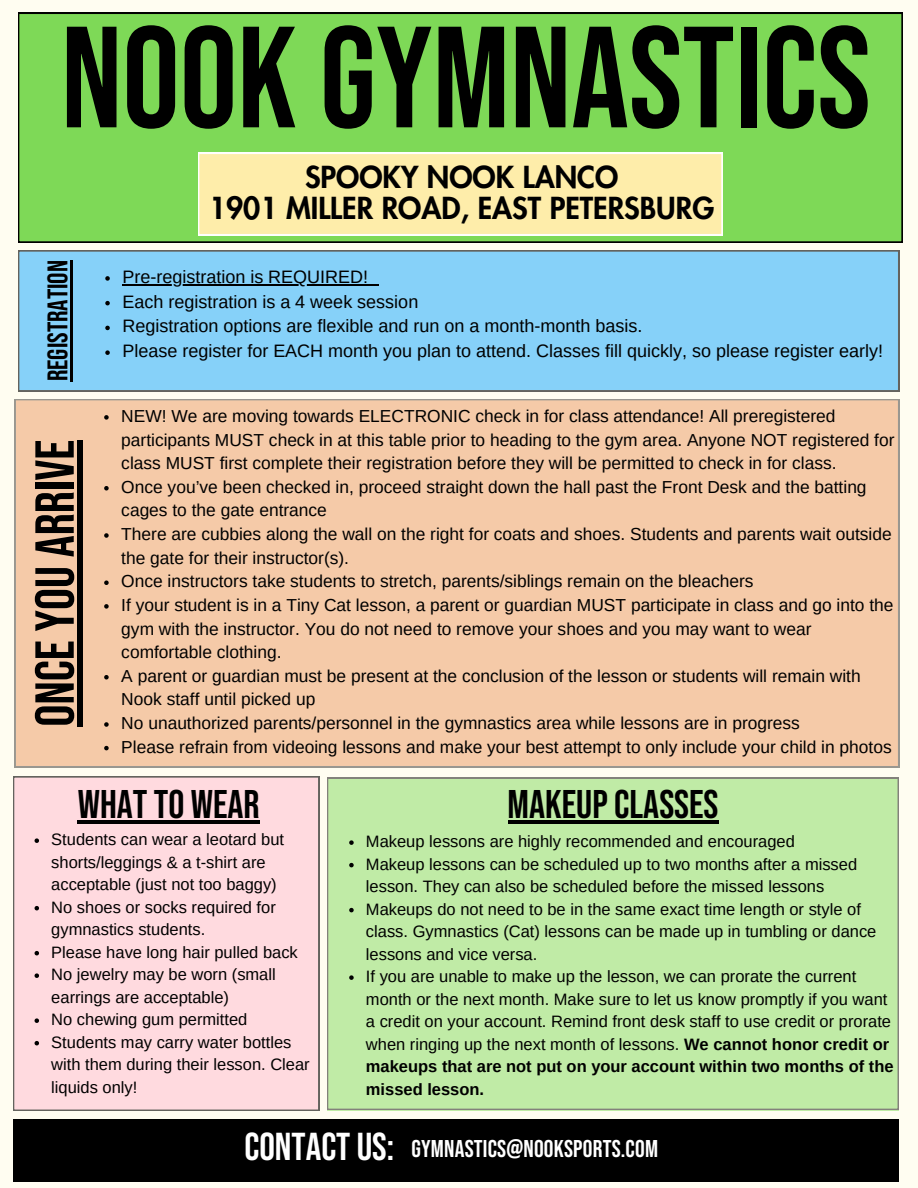
<style>
.page{position:relative;width:918px;height:1188px;background:#fffdf1}
.page>*{position:absolute;margin:0;border:0;box-sizing:border-box;transform-origin:0 0}
.t1{font:143.7px "Bebas Neue";color:#000}
.t2{font:54.75px "Bebas Neue";color:#000}
.t3{font:40.05px "Bebas Neue";color:#000}
.t4{font:38.85px "Bebas Neue";color:#fff}
.t5{font:800 29.7px "Futura LT Pro";color:#000}
.t6{font:28.35px "Bebas Neue";color:#000}
.t7{font:24.3px "Bebas Neue";letter-spacing:.01em;color:#fff}
.t8{font:18px "Arimo";color:#000}
.t9{font:17.4px/23.7px "Arimo";color:#000}
.t10{font:16.5px/22.5px "Arimo";color:#000}
.s1{font-weight:700}
</style>
<div class="page">
<div style="left:18px;top:13px;width:884px;height:229px;background:#7ed957"></div>
<div style="left:15px;top:399px;width:884px;height:368px;background:#f5caa8"></div>
<div style="left:198px;top:153px;width:524px;height:82px;background:#feedaa"></div>
<div style="left:13px;top:1119px;width:885px;height:62px;background:#000"></div>
<div style="left:327px;top:778px;width:572px;height:332px;background:#c0eba6"></div>
<div style="left:406px;top:1128px;width:258px;height:45px;background:#000"></div>
<div style="left:13px;top:777px;width:306px;height:334px;background:#ffdadf"></div>
<svg style="left:104px;top:415px;width:5px;height:5px"></svg>
<svg style="left:104px;top:486px;width:5px;height:4px"></svg>
<svg style="left:104px;top:533px;width:5px;height:5px"></svg>
<svg style="left:104px;top:580px;width:5px;height:5px"></svg>
<svg style="left:104px;top:604px;width:5px;height:5px"></svg>
<svg style="left:104px;top:675px;width:5px;height:5px"></svg>
<svg style="left:104px;top:722px;width:5px;height:5px"></svg>
<svg style="left:104px;top:746px;width:5px;height:4px"></svg>
<div style="left:18px;top:251px;width:881px;height:140px;background:#86d1f9"></div>
<svg style="left:105px;top:276px;width:5px;height:5px"></svg>
<hr style="left:122px;top:284px;width:246px;height:1px;background:#000">
<svg style="left:105px;top:301px;width:5px;height:4px"></svg>
<svg style="left:105px;top:326px;width:5px;height:4px"></svg>
<svg style="left:105px;top:350px;width:5px;height:5px"></svg>
<hr style="left:78px;top:820px;width:182px;height:4px;background:#000">
<hr style="left:508px;top:820px;width:211px;height:4px;background:#000">
<div style="left:77px;top:440px;width:6px;height:287px;background:#000"></div>
<hr style="left:70px;top:260px;width:2px;height:121px;background:#000">
<svg style="left:35px;top:838px;width:4px;height:5px"></svg>
<svg style="left:35px;top:906px;width:4px;height:4px"></svg>
<svg style="left:35px;top:951px;width:4px;height:4px"></svg>
<svg style="left:35px;top:973px;width:4px;height:5px"></svg>
<svg style="left:35px;top:1018px;width:4px;height:5px"></svg>
<svg style="left:35px;top:1041px;width:4px;height:4px"></svg>
<svg style="left:349px;top:840px;width:5px;height:5px"></svg>
<svg style="left:349px;top:863px;width:5px;height:4px"></svg>
<svg style="left:349px;top:908px;width:5px;height:4px"></svg>
<svg style="left:349px;top:975px;width:5px;height:5px"></svg>
<p class="t1" style="left:61px;top:-2px;width:811px">NOOK GYMNASTICS</p>
<p class="t5" style="left:305px;top:164px;width:315px">SPOOKY NOOK LANCO</p>
<p class="t5" style="left:209px;top:194px;width:507px">1901 MILLER ROAD, EAST PETERSBURG</p>
<p class="t6" style="left:42px;top:381px;width:123px;rotate:-90deg">REGISTRATION</p>
<p class="t2" style="left:24px;top:727px;width:288px;rotate:-90deg">ONCE YOU ARRIVE</p>
<p class="t8" style="left:122px;top:267px;width:247px">Pre-registration is REQUIRED!</p>
<p class="t8" style="left:122px;top:291px;width:297px">Each registration is a 4 week session</p>
<p class="t8" style="left:122px;top:316px;width:521px">Registration options are flexible and run on a month-month basis.</p>
<p class="t8" style="left:122px;top:341px;width:762px">Please register for EACH month you plan to attend. Classes fill quickly, so please register early!</p>
<p class="t9" style="left:121px;top:404px;width:775px">NEW! We are moving towards ELECTRONIC check in for class attendance! All preregistered participants MUST check in at this table prior to heading to the gym area. Anyone NOT registered for class MUST first complete their registration before they will be permitted to check in for class.</p>
<p class="t9" style="left:121px;top:475px;width:747px">Once you’ve been checked in, proceed straight down the hall past the Front Desk and the batting cages to the gate entrance</p>
<p class="t9" style="left:121px;top:522px;width:772px">There are cubbies along the wall on the right for coats and shoes. Students and parents wait outside the gate for their instructor(s).</p>
<p class="t9" style="left:121px;top:569px;width:634px">Once instructors take students to stretch, parents/siblings remain on the bleachers</p>
<p class="t9" style="left:121px;top:593px;width:774px">If your student is in a Tiny Cat lesson, a parent or guardian MUST participate in class and go into the gym with the instructor. You do not need to remove your shoes and you may want to wear comfortable clothing.</p>
<p class="t9" style="left:121px;top:664px;width:741px">A parent or guardian must be present at the conclusion of the lesson or students will remain with<br>Nook staff until picked up</p>
<p class="t9" style="left:121px;top:711px;width:680px">No unauthorized parents/personnel in the gymnastics area while lessons are in progress</p>
<p class="t9" style="left:121px;top:735px;width:772px">Please refrain from videoing lessons and make your best attempt to only include your child in photos</p>
<p class="t3" style="left:78px;top:782px;width:184px">WHAT TO WEAR</p>
<p class="t3" style="left:508px;top:782px;width:212px">MAKEUP CLASSES</p>
<p class="t10" style="left:51px;top:828px;width:234px">Students can wear a leotard but shorts/leggings &amp; a t-shirt are acceptable (just not too baggy)</p>
<p class="t10" style="left:51px;top:896px;width:226px">No shoes or socks required for gymnastics students.</p>
<p class="t10" style="left:51px;top:941px;width:248px">Please have long hair pulled back</p>
<p class="t10" style="left:51px;top:963px;width:226px">No jewelry may be worn (small earrings are acceptable)</p>
<p class="t10" style="left:51px;top:1008px;width:198px">No chewing gum permitted</p>
<p class="t10" style="left:51px;top:1031px;width:260px">Students may carry water bottles with them during their lesson. Clear liquids only!</p>
<p class="t10" style="left:366px;top:830px;width:430px">Makeup lessons are highly recommended and encouraged</p>
<p class="t10" style="left:366px;top:853px;width:493px">Makeup lessons can be scheduled up to two months after a missed lesson. They can also be scheduled before the missed lessons</p>
<p class="t10" style="left:366px;top:898px;width:512px">Makeups do not need to be in the same exact time length or style of class. Gymnastics (Cat) lessons can be made up in tumbling or dance lessons and vice versa.</p>
<p class="t10" style="left:366px;top:965px;width:529px">If you are unable to make up the lesson, we can prorate the current month or the next month. Make sure to let us know promptly if you want a credit on your account. Remind front desk staff to use credit or prorate when ringing up the next month of lessons. <span class="s1">We cannot honor credit or makeups that are not put on your account within two months of the missed lesson.</span></p>
<p class="t4" style="left:245px;top:1125px;width:151px">CONTACT US:</p>
<p class="t7" style="left:412px;top:1135px;width:248px">GYMNASTICS@NOOKSPORTS.COM</p>
</div>
